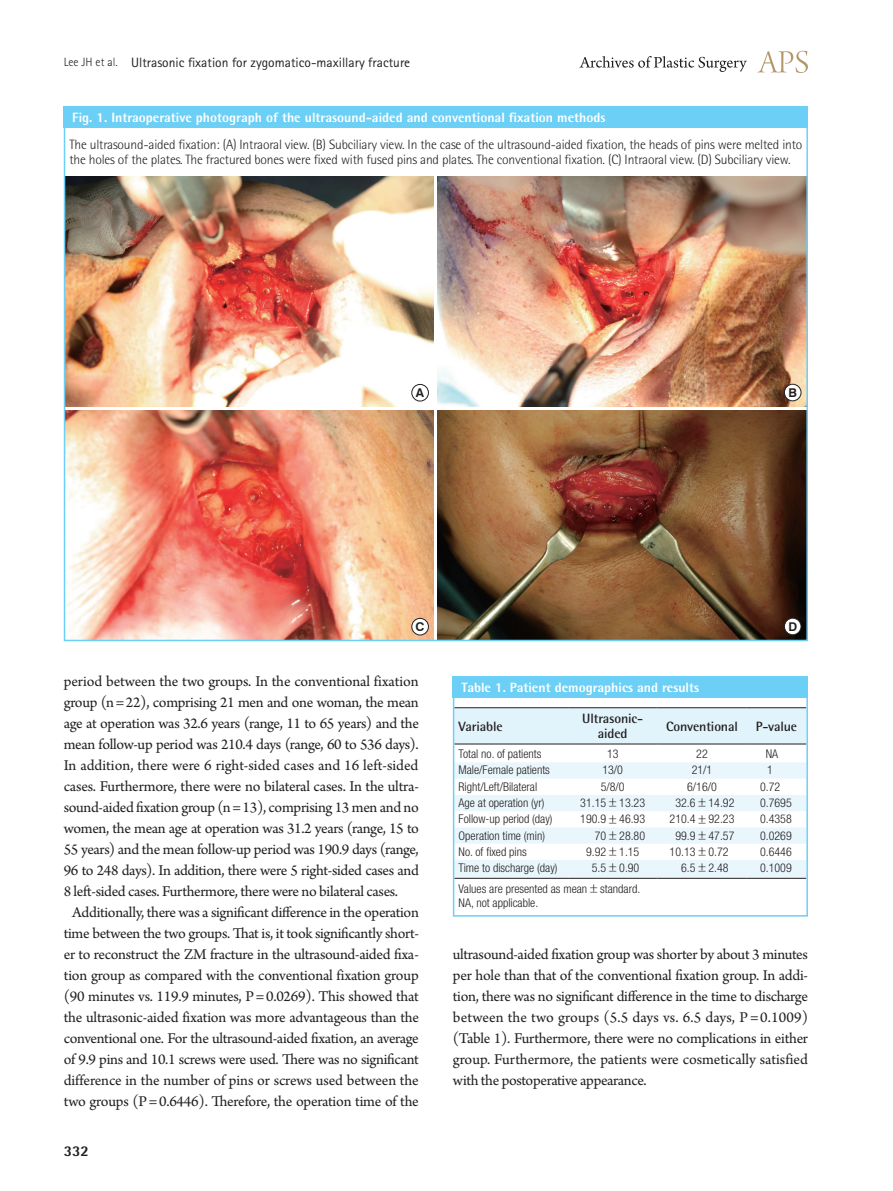
<style>
.page{position:relative;width:893px;height:1191px;background:#fff}
.page>*{position:absolute;margin:0;border:0;box-sizing:border-box;transform-origin:0 0}
.본문_성형{font:15.75px/21px "Arno Pro";letter-spacing:-.02em;color:#231f20;text-align:justify}
.t1{font:800 15px "Rotis Semi Sans Std";color:#231f20}
.그림__표-설명{font:300 13.5px/15px "Rotis Semi Sans Std";letter-spacing:-.015em;color:#231f20}
.표_그림_제목_볼드{font:800 13.5px "Rotis Semi Sans Std";color:#fff}
.하시라_제목{font:13.5px "Rotis Sans Serif Std";color:#231f20}
.표제목체_-_확정{font:700 13.5px/14.2px "Rotis Semi Sans Std";letter-spacing:-.01em;color:#231f20;text-align:center}
.t2{font:700 12.15px "Swiss 721 BT";color:#231f20}
.표_본문_-_확정{font:300 condensed 12px "Helvetica Neue LT Std";color:#231f20}
.s1{font-weight:300;font-size:12px}
.s2{font-family:"Dotum";font-weight:400;font-stretch:normal}
</style>
<div class="page">
<svg style="left:757px;top:51px;width:51px;height:22px"></svg>
<svg style="left:579px;top:56px;width:168px;height:16px"></svg>
<img style="left:67px;top:176px;width:367px;height:230px">
<img style="left:67px;top:410px;width:367px;height:228px">
<img style="left:438px;top:176px;width:367px;height:230px">
<img style="left:438px;top:410px;width:367px;height:228px">
<div style="left:64px;top:106px;width:744px;height:22px;background:#6bcff6"></div>
<div style="left:412px;top:384px;width:16px;height:17px;background:#fff;border-radius:50%"></div>
<div style="left:412px;top:384px;width:17px;height:17px;border:1px solid #231f20;border-radius:50%"></div>
<div style="left:412px;top:618px;width:16px;height:17px;background:#fff;border-radius:50%"></div>
<div style="left:412px;top:618px;width:17px;height:17px;border:1px solid #231f20;border-radius:50%"></div>
<div style="left:784px;top:384px;width:17px;height:17px;background:#fff;border-radius:50%"></div>
<div style="left:784px;top:384px;width:17px;height:17px;border:1px solid #231f20;border-radius:50%"></div>
<div style="left:784px;top:618px;width:17px;height:17px;background:#fff;border-radius:50%"></div>
<div style="left:784px;top:618px;width:17px;height:17px;border:1px solid #231f20;border-radius:50%"></div>
<svg style="left:456px;top:708px;width:349px;height:170px"></svg>
<hr style="left:454px;top:878px;width:114px;height:1px;background:#231f20">
<hr style="left:568px;top:878px;width:89px;height:1px;background:#231f20">
<hr style="left:657px;top:878px;width:90px;height:1px;background:#231f20">
<hr style="left:747px;top:878px;width:59px;height:1px;background:#231f20">
<hr style="left:454px;top:707px;width:114px;height:1px;background:#231f20">
<hr style="left:568px;top:707px;width:89px;height:1px;background:#231f20">
<hr style="left:657px;top:707px;width:90px;height:1px;background:#231f20">
<hr style="left:747px;top:707px;width:59px;height:1px;background:#231f20">
<hr style="left:454px;top:743px;width:114px;height:1px;background:#231f20">
<hr style="left:568px;top:743px;width:89px;height:1px;background:#231f20">
<hr style="left:657px;top:743px;width:90px;height:1px;background:#231f20">
<hr style="left:747px;top:743px;width:59px;height:1px;background:#231f20">
<div style="left:453px;top:676px;width:355px;height:21px;background:#6bcff6"></div>
<div style="left:453px;top:676px;width:355px;height:240px;border:2px solid #6bcff6"></div>
<p class="하시라_제목" style="left:64px;top:54px;width:348px"><span class="s1">Lee JH et al.</span> Ultrasonic fixation for zygomatico-maxillary fracture</p>
<p class="표_그림_제목_볼드" style="left:72px;top:108px;width:535px">Fig. 1. Intraoperative photograph of the ultrasound-aided and conventional fixation methods</p>
<p class="그림__표-설명" style="left:69px;top:137px;width:734px">The ultrasound-aided fixation: (A) Intraoral view. (B) Subciliary view. In the case of the ultrasound-aided fixation, the heads of pins were melted into the holes of the plates. The fractured bones were fixed with fused pins and plates. The conventional fixation. (C) Intraoral view. (D) Subciliary view.</p>
<p class="t2" style="left:416px;top:385px;width:10px">A</p>
<p class="t2" style="left:788px;top:385px;width:10px">B</p>
<p class="t2" style="left:416px;top:619px;width:10px">C</p>
<p class="본문_성형" style="left:64px;top:672px;width:357px">period between the two groups. In the conventional fixation group (n = 22), comprising 21 men and one woman, the mean age at operation was 32.6 years (range, 11 to 65 years) and the mean follow-up period was 210.4 days (range, 60 to 536 days).<br>In addition, there were 6 right-sided cases and 16 left-sided cases. Furthermore, there were no bilateral cases. In the ultra&shy;sound-aided fixation group (n = 13), comprising 13 men and no women, the mean age at operation was 31.2 years (range, 15 to 55 years) and the mean follow-up period was 190.9 days (range, 96 to 248 days). In addition, there were 5 right-sided cases and 8 left-sided cases. Furthermore, there were no bilateral cases.</p>
<p class="본문_성형" style="left:64px;top:903px;width:357px;text-align:center">Additionally, there was a significant difference in the operation time between the two groups. That is, it took significantly short&shy;er to reconstruct the ZM fracture in the ultrasound-aided fixa&shy;tion group as compared with the conventional fixation group (90 minutes vs. 119.9 minutes, P = 0.0269). This showed that the ultrasonic-aided fixation was more advantageous than the conventional one. For the ultrasound-aided fixation, an average of 9.9 pins and 10.1 screws were used. There was no significant difference in the number of pins or screws used between the two groups (P = 0.6446). Therefore, the operation time of the</p>
<p class="t1" style="left:64px;top:1141px;width:27px">332</p>
<p class="표_그림_제목_볼드" style="left:461px;top:678px;width:239px">Table 1. Patient demographics and results</p>
<p class="t2" style="left:788px;top:619px;width:10px">D</p>
<p class="표제목체_-_확정" style="left:459px;top:718px;width:46px">Variable</p>
<p class="표제목체_-_확정" style="left:582px;top:711px;width:62px">Ultrasonic&shy;aided</p>
<p class="표제목체_-_확정" style="left:666px;top:718px;width:73px">Conventional</p>
<p class="표제목체_-_확정" style="left:756px;top:718px;width:43px">P-value</p>
<p class="표_본문_-_확정" style="left:459px;top:747px;width:84px">Total no. of patients</p>
<p class="표_본문_-_확정" style="left:607px;top:747px;width:13px">13</p>
<p class="표_본문_-_확정" style="left:696px;top:747px;width:13px">22</p>
<p class="표_본문_-_확정" style="left:766px;top:747px;width:14px">NA</p>
<p class="표_본문_-_확정" style="left:459px;top:763px;width:93px">Male/Female patients</p>
<p class="표_본문_-_확정" style="left:602px;top:763px;width:22px">13/0</p>
<p class="표_본문_-_확정" style="left:692px;top:763px;width:22px">21/1</p>
<p class="표_본문_-_확정" style="left:767px;top:763px;width:7px">1</p>
<p class="표_본문_-_확정" style="left:459px;top:779px;width:80px">Right/Left/Bilateral</p>
<p class="표_본문_-_확정" style="left:601px;top:779px;width:25px">5/8/0</p>
<p class="표_본문_-_확정" style="left:687px;top:779px;width:31px">6/16/0</p>
<p class="표_본문_-_확정" style="left:760px;top:779px;width:22px">0.72</p>
<p class="표_본문_-_확정" style="left:459px;top:796px;width:87px">Age at operation (yr)</p>
<p class="표_본문_-_확정" style="left:580px;top:796px;width:66px">31.15<span class="s2">±</span>13.23</p>
<p class="표_본문_-_확정" style="left:675px;top:796px;width:61px">32.6<span class="s2">±</span>14.92</p>
<p class="표_본문_-_확정" style="left:760px;top:796px;width:33px">0.7695</p>
<p class="표_본문_-_확정" style="left:459px;top:812px;width:95px">Follow-up period (day)</p>
<p class="표_본문_-_확정" style="left:580px;top:812px;width:66px">190.9<span class="s2">±</span>46.93</p>
<p class="표_본문_-_확정" style="left:670px;top:812px;width:66px">210.4<span class="s2">±</span>92.23</p>
<p class="표_본문_-_확정" style="left:760px;top:812px;width:33px">0.4358</p>
<p class="표_본문_-_확정" style="left:459px;top:828px;width:88px">Operation time (min)</p>
<p class="표_본문_-_확정" style="left:595px;top:828px;width:52px">70<span class="s2">±</span>28.80</p>
<p class="표_본문_-_확정" style="left:675px;top:828px;width:61px">99.9<span class="s2">±</span>47.57</p>
<p class="표_본문_-_확정" style="left:760px;top:828px;width:33px">0.0269</p>
<p class="표_본문_-_확정" style="left:459px;top:844px;width:70px">No. of fixed pins</p>
<p class="표_본문_-_확정" style="left:586px;top:844px;width:55px">9.92<span class="s2">±</span>1.15</p>
<p class="표_본문_-_확정" style="left:670px;top:844px;width:61px">10.13<span class="s2">±</span>0.72</p>
<p class="표_본문_-_확정" style="left:760px;top:844px;width:33px">0.6446</p>
<p class="표_본문_-_확정" style="left:459px;top:861px;width:100px">Time to discharge (day)</p>
<p class="표_본문_-_확정" style="left:592px;top:861px;width:49px">5.5<span class="s2">±</span>0.90</p>
<p class="표_본문_-_확정" style="left:681px;top:861px;width:49px">6.5<span class="s2">±</span>2.48</p>
<p class="표_본문_-_확정" style="left:760px;top:861px;width:33px">0.1009</p>
<p class="표_본문_-_확정" style="left:459px;top:881px;width:183px">Values are presented as mean<span class="s2">±</span>standard.</p>
<p class="표_본문_-_확정" style="left:459px;top:896px;width:81px">NA, not applicable.</p>
<p class="본문_성형" style="left:453px;top:945px;width:357px">ultrasound-aided fixation group was shorter by about 3 minutes per hole than that of the conventional fixation group. In addi&shy;tion, there was no significant difference in the time to discharge between the two groups (5.5 days vs. 6.5 days, P =0.1009) (Table 1). Furthermore, there were no complications in either group. Furthermore, the patients were cosmetically satisfied with the postoperative appearance.</p>
</div>
